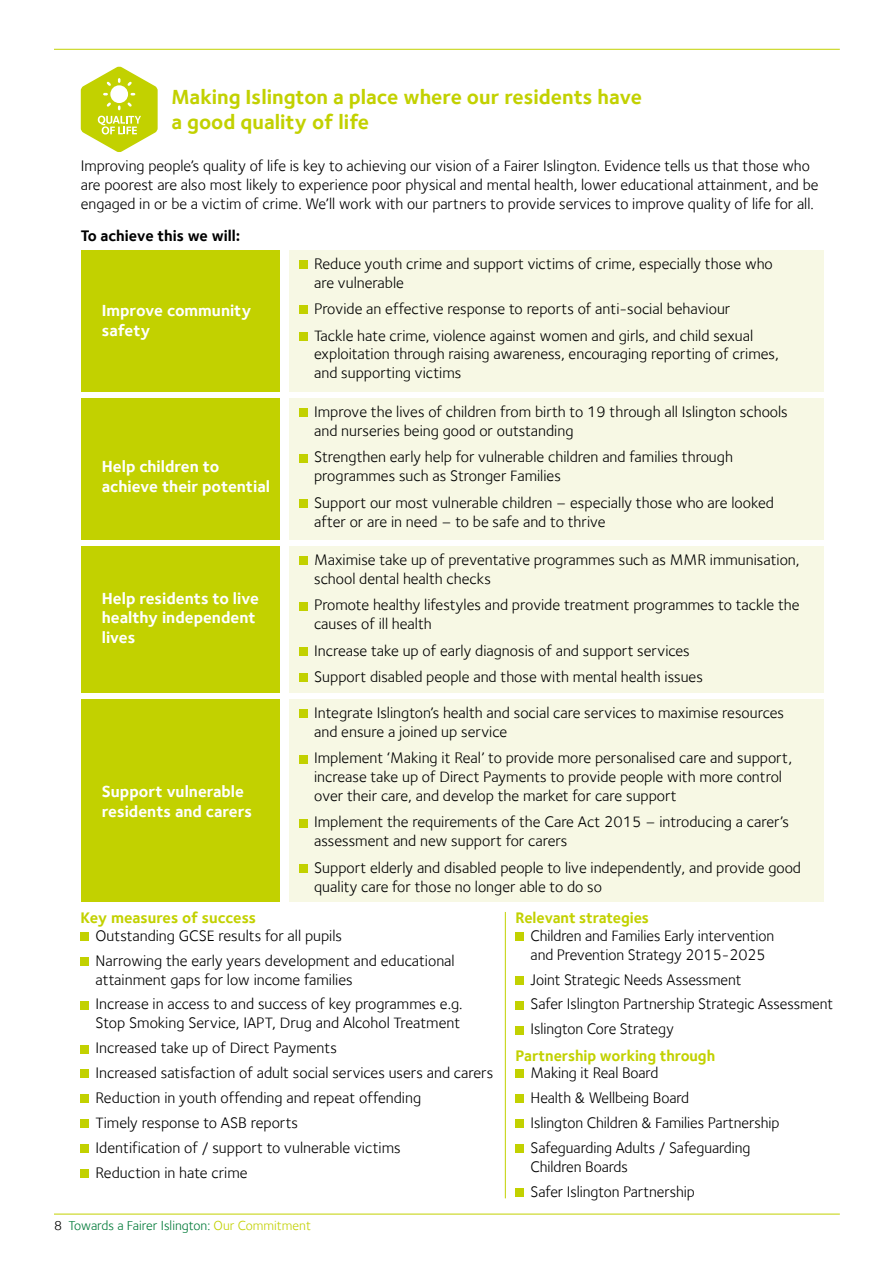
<style>
.page{position:relative;width:893px;height:1263px;background:#fff}
.page>*{position:absolute;margin:0;border:0;box-sizing:border-box;transform-origin:0 0}
.t1{font:700 21px/25.2px "Foundry Sterling";color:#c2d100}
.t2{font:700 16.5px/19.8px "Foundry Sterling";color:#fff}
.t3{font:15.75px/18.9px "Foundry Sterling";color:#000}
.t4{font:700 15.75px "Foundry Sterling";letter-spacing:-.005em;color:#c2d100}
.t5{font:700 15.75px "Foundry Sterling";color:#000}
.t6{font:13.5px "Foundry Sterling";color:#007a38}
.s1{color:#000}
.s2{color:#c2d100}
</style>
<div class="page">
<hr style="left:54px;top:1214px;width:786px;height:1px;background:#c2d100">
<hr style="left:54px;top:49px;width:786px;height:1px;background:#c2d100">
<div style="left:81px;top:250px;width:198px;height:141px;background:#c2d100"></div>
<div style="left:81px;top:398px;width:198px;height:142px;background:#c2d100"></div>
<div style="left:81px;top:546px;width:198px;height:146px;background:#c2d100"></div>
<div style="left:81px;top:699px;width:198px;height:202px;background:#c2d100"></div>
<div style="left:289px;top:250px;width:534px;height:141px;background:#f7f8e4"></div>
<div style="left:289px;top:398px;width:534px;height:142px;background:#f7f8e4"></div>
<div style="left:289px;top:546px;width:534px;height:146px;background:#f7f8e4"></div>
<div style="left:289px;top:699px;width:534px;height:202px;background:#f7f8e4"></div>
<div style="left:299px;top:260px;width:9px;height:9px;background:#c2d100"></div>
<div style="left:299px;top:306px;width:9px;height:8px;background:#c2d100"></div>
<div style="left:299px;top:332px;width:9px;height:9px;background:#c2d100"></div>
<div style="left:299px;top:409px;width:9px;height:8px;background:#c2d100"></div>
<div style="left:299px;top:454px;width:9px;height:8px;background:#c2d100"></div>
<div style="left:299px;top:499px;width:9px;height:9px;background:#c2d100"></div>
<div style="left:299px;top:557px;width:9px;height:8px;background:#c2d100"></div>
<div style="left:299px;top:602px;width:9px;height:8px;background:#c2d100"></div>
<div style="left:299px;top:647px;width:9px;height:9px;background:#c2d100"></div>
<div style="left:299px;top:674px;width:9px;height:8px;background:#c2d100"></div>
<div style="left:299px;top:709px;width:9px;height:9px;background:#c2d100"></div>
<div style="left:299px;top:755px;width:9px;height:8px;background:#c2d100"></div>
<div style="left:299px;top:819px;width:9px;height:8px;background:#c2d100"></div>
<div style="left:299px;top:864px;width:9px;height:9px;background:#c2d100"></div>
<div style="left:81px;top:932px;width:8px;height:9px;background:#c2d100"></div>
<div style="left:81px;top:957px;width:8px;height:9px;background:#c2d100"></div>
<div style="left:81px;top:1001px;width:8px;height:8px;background:#c2d100"></div>
<div style="left:81px;top:1045px;width:8px;height:8px;background:#c2d100"></div>
<div style="left:81px;top:1070px;width:8px;height:8px;background:#c2d100"></div>
<div style="left:81px;top:1094px;width:8px;height:9px;background:#c2d100"></div>
<div style="left:81px;top:1119px;width:8px;height:9px;background:#c2d100"></div>
<div style="left:81px;top:1144px;width:8px;height:9px;background:#c2d100"></div>
<div style="left:81px;top:1169px;width:8px;height:9px;background:#c2d100"></div>
<div style="left:516px;top:932px;width:8px;height:9px;background:#c2d100"></div>
<div style="left:516px;top:976px;width:8px;height:8px;background:#c2d100"></div>
<div style="left:516px;top:1001px;width:8px;height:8px;background:#c2d100"></div>
<div style="left:516px;top:1026px;width:8px;height:8px;background:#c2d100"></div>
<div style="left:516px;top:1070px;width:8px;height:8px;background:#c2d100"></div>
<div style="left:516px;top:1094px;width:8px;height:9px;background:#c2d100"></div>
<div style="left:516px;top:1119px;width:8px;height:9px;background:#c2d100"></div>
<div style="left:516px;top:1144px;width:8px;height:9px;background:#c2d100"></div>
<div style="left:516px;top:1188px;width:8px;height:9px;background:#c2d100"></div>
<hr style="left:505px;top:912px;width:1px;height:286px;background:#c2d100">
<svg style="left:81px;top:66px;width:77px;height:86px"></svg>
<h1 class="t1" style="left:171px;top:84px;width:472px">Making Islington a place where our residents have a good quality of life</h1>
<p class="t3" style="left:81px;top:156px;width:739px">Improving people’s quality of life is key to achieving our vision of a Fairer Islington. Evidence tells us that those who are poorest are also most likely to experience poor physical and mental health, lower educational attainment, and be engaged in or be a victim of crime. We’ll work with our partners to provide services to improve quality of life for all.</p>
<p class="t5" style="left:81px;top:226px;width:161px">To achieve this we will:</p>
<p class="t2" style="left:102px;top:301px;width:151px">Improve community safety</p>
<p class="t2" style="left:102px;top:456px;width:170px">Help children to achieve their potential</p>
<p class="t2" style="left:102px;top:588px;width:159px">Help residents to live healthy independent lives</p>
<p class="t2" style="left:102px;top:782px;width:152px">Support vulnerable residents and carers</p>
<p class="t3" style="left:314px;top:254px;width:460px">Reduce youth crime and support victims of crime, especially those who are vulnerable</p>
<p class="t3" style="left:314px;top:296px;width:441px;line-height:26.4px">Provide an effective response to reports of anti-social behaviour<br>Tackle hate crime, violence against women and girls, and child sexual</p>
<p class="t3" style="left:314px;top:345px;width:466px">exploitation through raising awareness, encouraging reporting of crimes, and supporting victims</p>
<p class="t3" style="left:314px;top:402px;width:475px">Improve the lives of children from birth to 19 through all Islington schools and nurseries being good or outstanding</p>
<p class="t3" style="left:314px;top:448px;width:420px">Strengthen early help for vulnerable children and families through programmes such as Stronger Families</p>
<p class="t3" style="left:314px;top:493px;width:461px">Support our most vulnerable children – especially those who are looked after or are in need – to be safe and to thrive</p>
<p class="t3" style="left:314px;top:550px;width:487px">Maximise take up of preventative programmes such as MMR immunisation, school dental health checks</p>
<p class="t3" style="left:314px;top:595px;width:487px">Promote healthy lifestyles and provide treatment programmes to tackle the causes of ill health</p>
<p class="t3" style="left:314px;top:637px;width:390px;line-height:26.4px">Increase take up of early diagnosis of and support services<br>Support disabled people and those with mental health issues</p>
<p class="t3" style="left:314px;top:703px;width:471px">Integrate Islington’s health and social care services to maximise resources and ensure a joined up service</p>
<p class="t3" style="left:314px;top:748px;width:480px">Implement ‘Making it Real’ to provide more personalised care and support, increase take up of Direct Payments to provide people with more control over their care, and develop the market for care support</p>
<p class="t3" style="left:314px;top:813px;width:476px">Implement the requirements of the Care Act 2015 – introducing a carer’s assessment and new support for carers</p>
<p class="t3" style="left:314px;top:858px;width:488px">Support elderly and disabled people to live independently, and provide good quality care for those no longer able to do so</p>
<p class="t4" style="left:81px;top:909px;width:177px">Key measures of success</p>
<p class="t3" style="left:96px;top:923px;width:361px;line-height:24.9px">Outstanding GCSE results for all pupils<br>Narrowing the early years development and educational</p>
<p class="t3" style="left:96px;top:967px;width:369px;line-height:24.9px">attainment gaps for low income families<br>Increase in access to and success of key programmes e.g.</p>
<p class="t3" style="left:96px;top:1010px;width:399px;line-height:24.9px">Stop Smoking Service, IAPT, Drug and Alcohol Treatment Increased take up of Direct Payments<br>Increased satisfaction of adult social services users and carers Reduction in youth offending and repeat offending<br>Timely response to ASB reports<br>Identification of / support to vulnerable victims<br>Reduction in hate crime</p>
<p class="t6" style="left:54px;top:1218px;width:258px"><span class="s1">8</span> Towards a Fairer Islington: <span class="s2">Our Commitment</span></p>
<p class="t4" style="left:516px;top:909px;width:135px">Relevant strategies</p>
<p class="t3" style="left:531px;top:926px;width:245px">Children and Families Early intervention and Prevention Strategy 2015-2025</p>
<p class="t3" style="left:531px;top:967px;width:304px;line-height:24.9px">Joint Strategic Needs Assessment<br>Safer Islington Partnership Strategic Assessment<br>Islington Core Strategy</p>
<p class="t4" style="left:516px;top:1046px;width:201px">Partnership working through</p>
<p class="t3" style="left:531px;top:1060px;width:250px;line-height:24.9px">Making it Real Board<br>Health &amp; Wellbeing Board<br>Islington Children &amp; Families Partnership<br>Safeguarding Adults / Safeguarding</p>
<p class="t3" style="left:531px;top:1154px;width:166px;line-height:24.9px">Children Boards<br>Safer Islington Partnership</p>
</div>
